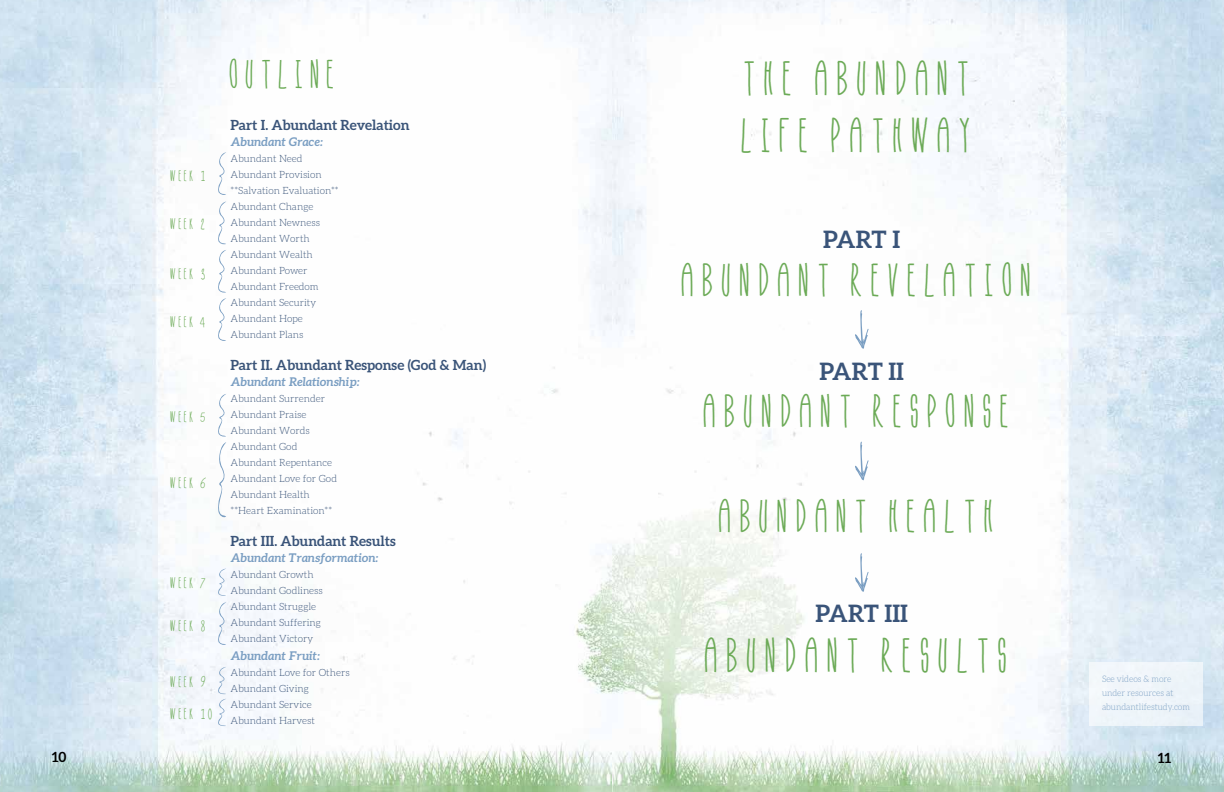
<style>
.page{position:relative;width:1224px;height:792px;background:#fff}
.page>*{position:absolute;margin:0;border:0;box-sizing:border-box;transform-origin:0 0}
.t1{font:48px/57.6px "Heidi";color:#6baa56}
.t2{font:46px "Heidi";color:#6baa56}
.t3{font:40px "Heidi";color:#6baa56}
.t4{font:700 24px "Aleo";letter-spacing:-.015em;color:#3a5479}
.t5{font:15px/31.9px "Heidi";color:#6baa56}
.t6{font:700 14px "Aleo";color:#3a5479}
.t7{font:700 14px "Aleo";color:#000}
.t8{font:italic 700 12px "Aleo";color:#7a9ec2}
.t9{font:300 10px/16px "Aleo";color:#3a5479}
.t10{font:300 9px/14px "Aleo";color:#7a9ec2;scale:.95 1}
.s1{font-size:20.2px}
.s2{font-size:20px}
</style>
<div class="page">
<img style="left:0;top:0;width:1224px;height:792px">
<div style="left:1089px;top:662px;width:114px;height:64px;background:#eff5fa"></div>
<svg style="left:855px;top:553px;width:14px;height:39px"></svg>
<svg style="left:855px;top:441px;width:14px;height:39px"></svg>
<svg style="left:855px;top:310px;width:14px;height:39px"></svg>
<svg style="left:218px;top:152px;width:8px;height:44px"></svg>
<svg style="left:218px;top:394px;width:8px;height:125px"></svg>
<svg style="left:218px;top:569px;width:8px;height:27px"></svg>
<svg style="left:218px;top:667px;width:8px;height:60px"></svg>
<svg style="left:218px;top:202px;width:8px;height:140px"></svg>
<svg style="left:218px;top:602px;width:8px;height:44px"></svg>
<h3 class="t5" style="left:171px;top:160px;width:39px">WEEK <span class="s1">1</span></h3>
<h3 class="t5" style="left:171px;top:209px;width:39px">WEEK <span class="s1">2</span></h3>
<h3 class="t5" style="left:171px;top:259px;width:39px">WEEK <span class="s1">3</span></h3>
<h3 class="t5" style="left:171px;top:306px;width:39px">WEEK 4</h3>
<h3 class="t5" style="left:171px;top:402px;width:39px">WEEK 5</h3>
<h3 class="t5" style="left:171px;top:468px;width:40px">WEEK 6</h3>
<h3 class="t5" style="left:171px;top:568px;width:40px">WEEK 7</h3>
<h3 class="t5" style="left:171px;top:610px;width:39px">WEEK 8</h3>
<h3 class="t5" style="left:171px;top:666px;width:46px">WEEK 9<br>WEEK <span class="s2">10</span></h3>
<h3 class="t3" style="left:231px;top:54px;width:114px">OUTLINE</h3>
<h3 class="t6" style="left:231px;top:117px;width:181px">Part I. Abundant Revelation</h3>
<p class="t8" style="left:231px;top:135px;width:94px">Abundant Grace:</p>
<p class="t9" style="left:231px;top:151px;width:109px">Abundant Need<br>Abundant Provision **Salvation Evaluation**<br>Abundant Change<br>Abundant Newness<br>Abundant Worth<br>Abundant Wealth<br>Abundant Power<br>Abundant Freedom<br>Abundant Security<br>Abundant Hope<br>Abundant Plans</p>
<h3 class="t6" style="left:231px;top:357px;width:257px">Part II. Abundant Response (God &amp; Man)</h3>
<p class="t8" style="left:231px;top:375px;width:131px">Abundant Relationship:</p>
<p class="t9" style="left:231px;top:391px;width:108px">Abundant Surrender<br>Abundant Praise<br>Abundant Words<br>Abundant God<br>Abundant Repentance<br>Abundant Love for God<br>Abundant Health **Heart Examination**</p>
<h3 class="t6" style="left:231px;top:533px;width:167px">Part III. Abundant Results</h3>
<p class="t8" style="left:231px;top:551px;width:149px">Abundant Transformation:</p>
<p class="t9" style="left:231px;top:567px;width:94px">Abundant Growth<br>Abundant Godliness<br>Abundant Struggle<br>Abundant Suffering<br>Abundant Victory</p>
<p class="t8" style="left:231px;top:649px;width:91px">Abundant Fruit:</p>
<p class="t9" style="left:231px;top:665px;width:120px">Abundant Love for Others<br>Abundant Giving<br>Abundant Service<br>Abundant Harvest</p>
<h1 class="t1" style="left:743px;top:52px;width:240px">THE ABUNDANT<br>LIFE PATHWAY</h1>
<h3 class="t4" style="left:823px;top:225px;width:78px">PART I</h3>
<h2 class="t2" style="left:683px;top:257px;width:359px">ABUNDANT REVELATION</h2>
<h3 class="t4" style="left:819px;top:358px;width:86px">PART II</h3>
<h2 class="t2" style="left:705px;top:388px;width:315px">ABUNDANT RESPONSE</h2>
<h2 class="t2" style="left:720px;top:493px;width:284px">ABUNDANT HEALTH</h2>
<h3 class="t4" style="left:815px;top:599px;width:94px">PART III</h3>
<h1 class="t1" style="left:706px;top:629px;width:313px">ABUNDANT RESULTS</h1>
<p class="t10" style="left:1102px;top:672px;width:94px">See videos &amp; more under resources at abundantlifestudy.com</p>
<h3 class="t7" style="left:52px;top:749px;width:16px">10</h3>
<h3 class="t7" style="left:1158px;top:749px;width:15px">11</h3>
</div>
